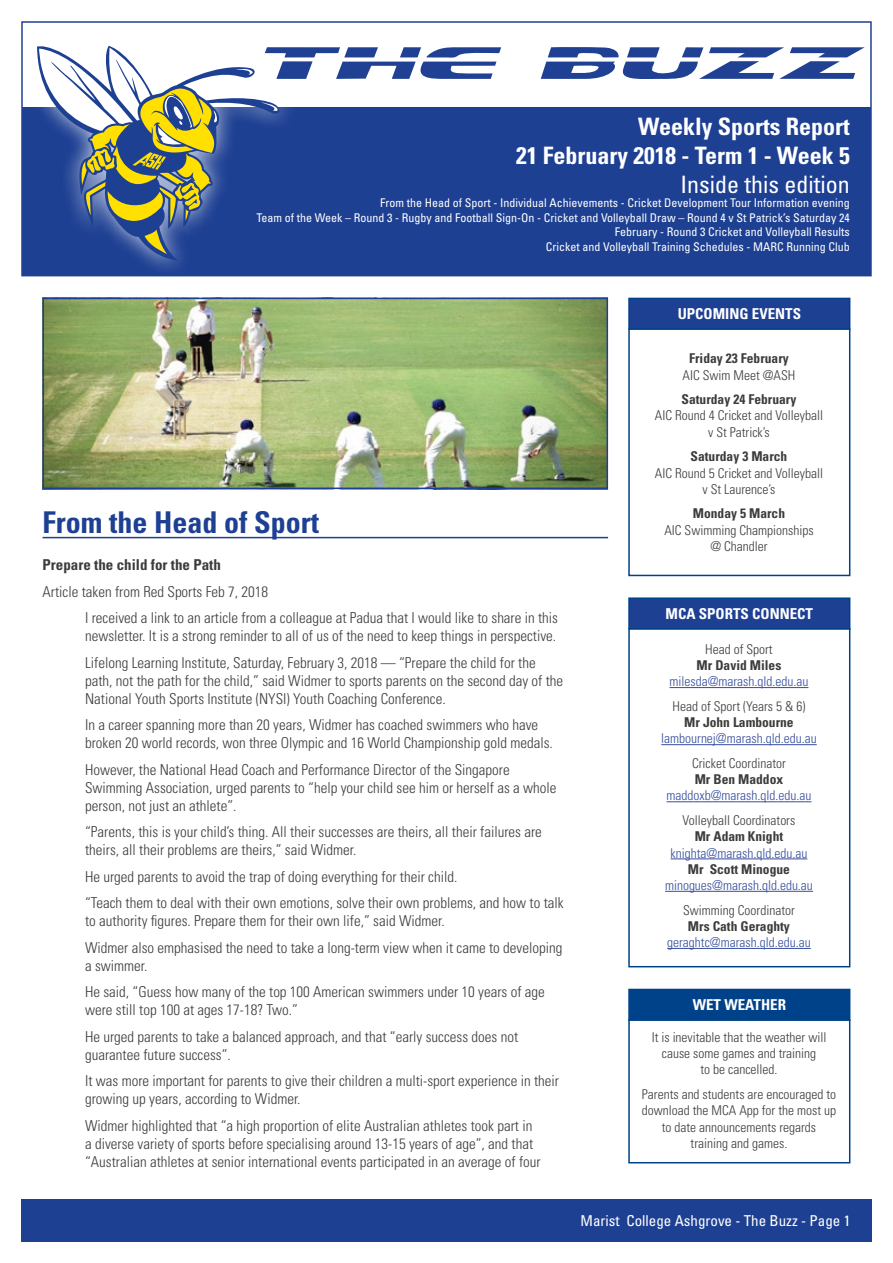
<style>
.page{position:relative;width:893px;height:1263px;background:#fff}
.page>*{position:absolute;margin:0;border:0;box-sizing:border-box;transform-origin:0 0}
.t1{font:700 condensed 30px "Univers LT Std";color:#1e4093}
.t2{font:700 condensed 24px/28.8px "Univers LT Std";color:#fff;text-align:right}
.t3{font:condensed 24px "Univers LT Std";color:#fff}
.t4{font:300 condensed 15px/26.5px "Univers LT Std";color:#3c3c3b}
.t5{font:700 condensed 15px "Univers LT Std";color:#fff}
.t6{font:condensed 15px "Univers LT Std";color:#fff}
.t7{font:700 condensed 15px "Univers LT Std";color:#3c3c3b}
.t8{font:300 condensed 13.5px/16.2px "Univers LT Std";color:#3c3c3b;text-align:center}
.t9{font:300 condensed 13.5px "Univers LT Std";color:#364e9d}
.t10{font:700 condensed 13.5px "Univers LT Std";color:#3c3c3b}
.t11{font:condensed 12px/14.4px "Univers LT Std";color:#fff;text-align:right}
</style>
<div class="page">
<div style="left:628px;top:328px;width:222px;height:248px;border:2px solid #004289"></div>
<div style="left:22px;top:107px;width:849px;height:168px;background:#1e4093"></div>
<div style="left:629px;top:298px;width:221px;height:31px;background:#1e4093"></div>
<div style="left:628px;top:298px;width:222px;height:32px;border:2px solid #004289"></div>
<div style="left:21px;top:21px;width:851px;height:255px;border:2px solid #1e4093"></div>
<div style="left:21px;top:1199px;width:851px;height:43px;background:#1e4093"></div>
<hr style="left:43px;top:537px;width:565px;height:1px;background:#1e4093">
<div style="left:18px;top:27px;width:280px;height:252px;background:#fff;opacity:.75"></div>
<svg style="left:35px;top:39px;width:466px;height:222px"></svg>
<svg style="left:541px;top:47px;width:324px;height:32px"></svg>
<img style="left:46px;top:301px;width:559px;height:185px">
<div style="left:43px;top:298px;width:565px;height:191px;border:2px solid #1e4093"></div>
<div style="left:628px;top:628px;width:222px;height:339px;border:2px solid #004289"></div>
<div style="left:629px;top:598px;width:221px;height:31px;background:#1e4093"></div>
<div style="left:628px;top:597px;width:222px;height:32px;border:2px solid #004289"></div>
<hr style="left:669px;top:687px;width:139px;height:1px;background:#364e9d">
<hr style="left:661px;top:744px;width:156px;height:1px;background:#364e9d">
<hr style="left:666px;top:801px;width:145px;height:1px;background:#364e9d">
<hr style="left:671px;top:858px;width:136px;height:1px;background:#364e9d">
<hr style="left:665px;top:891px;width:148px;height:1px;background:#364e9d">
<hr style="left:667px;top:948px;width:144px;height:1px;background:#364e9d">
<div style="left:628px;top:1019px;width:222px;height:144px;border:2px solid #004289"></div>
<div style="left:629px;top:989px;width:221px;height:31px;background:#004289"></div>
<div style="left:628px;top:989px;width:222px;height:32px;border:2px solid #004289"></div>
<h2 class="t2" style="left:516px;top:112px;width:335px">Weekly Sports Report<br>21 February 2018 - Term 1 - Week 5</h2>
<h2 class="t3" style="left:680px;top:169px;width:171px">Inside this edition</h2>
<p class="t11" style="left:256px;top:196px;width:595px">From the Head of Sport - Individual Achievements - Cricket Development Tour Information evening<br>Team of the Week – Round 3 - Rugby and Football Sign-On - Cricket and Volleyball Draw – Round 4 v St Patrick’s Saturday 24<br>February - Round 3 Cricket and Volleyball Results<br>Cricket and Volleyball Training Schedules - MARC Running Club</p>
<h1 class="t1" style="left:43px;top:504px;width:278px">From the Head of Sport</h1>
<p class="t7" style="left:43px;top:555px;width:180px">Prepare the child for the Path</p>
<p class="t4" style="left:85px;top:578px;width:475px;text-indent:-43px">Article taken from Red Sports Feb 7, 2018<br>I received a link to an article from a colleague at Padua that I would like to share in this</p>
<p class="t4" style="left:85px;top:622px;width:473px">newsletter. It is a strong reminder to all of us of the need to keep things in perspective.<br>Lifelong Learning Institute, Saturday, February 3, 2018 — “Prepare the child for the</p>
<p class="t4" style="left:85px;top:671px;width:480px;line-height:18px">path, not the path for the child,” said Widmer to sports parents on the second day of the<br>National Youth Sports Institute (NYSI) Youth Coaching Conference.</p>
<p class="t4" style="left:85px;top:716px;width:469px;line-height:18px">In a career spanning more than 20 years, Widmer has coached swimmers who have broken 20 world records, won three Olympic and 16 World Championship gold medals.</p>
<p class="t4" style="left:85px;top:760px;width:473px;line-height:18px">However, the National Head Coach and Performance Director of the Singapore<br>Swimming Association, urged parents to “help your child see him or herself as a whole person, not just an athlete”.</p>
<p class="t4" style="left:85px;top:823px;width:458px;line-height:18px">“Parents, this is your child’s thing. All their successes are theirs, all their failures are theirs, all their problems are theirs,” said Widmer.</p>
<p class="t4" style="left:85px;top:863px;width:480px">He urged parents to avoid the trap of doing everything for their child.<br>“Teach them to deal with their own emotions, solve their own problems, and how to talk</p>
<p class="t4" style="left:85px;top:907px;width:479px">to authority figures. Prepare them for their own life,” said Widmer.<br>Widmer also emphasised the need to take a long-term view when it came to developing</p>
<p class="t4" style="left:85px;top:952px;width:461px">a swimmer.<br>He said, “Guess how many of the top 100 American swimmers under 10 years of age</p>
<p class="t4" style="left:85px;top:997px;width:435px">were still top 100 at ages 17-18? Two.”<br>He urged parents to take a balanced approach, and that “early success does not</p>
<p class="t4" style="left:85px;top:1041px;width:475px">guarantee future success”.<br>It was more important for parents to give their children a multi-sport experience in their</p>
<p class="t4" style="left:85px;top:1086px;width:449px">growing up years, according to Widmer.<br>Widmer highlighted that “a high proportion of elite Australian athletes took part in</p>
<p class="t4" style="left:85px;top:1134px;width:457px;line-height:18px">a diverse variety of sports before specialising around 13-15 years of age”, and that “Australian athletes at senior international events participated in an average of four</p>
<p class="t5" style="left:678px;top:305px;width:125px">UPCOMING EVENTS</p>
<p class="t10" style="left:689px;top:350px;width:101px">Friday 23 February</p>
<p class="t8" style="left:683px;top:367px;width:114px">AIC Swim Meet @ASH</p>
<p class="t10" style="left:682px;top:391px;width:116px">Saturday 24 February</p>
<p class="t8" style="left:655px;top:408px;width:170px">AIC Round 4 Cricket and Volleyball v St Patrick’s</p>
<p class="t10" style="left:691px;top:448px;width:98px">Saturday 3 March</p>
<p class="t8" style="left:655px;top:465px;width:170px">AIC Round 5 Cricket and Volleyball v St Laurence’s</p>
<p class="t10" style="left:693px;top:505px;width:94px">Monday 5 March</p>
<p class="t8" style="left:664px;top:522px;width:151px">AIC Swimming Championships @ Chandler</p>
<p class="t5" style="left:666px;top:604px;width:149px">MCA SPORTS CONNECT</p>
<p class="t8" style="left:705px;top:641px;width:69px">Head of Sport</p>
<p class="t10" style="left:697px;top:657px;width:86px">Mr David Miles</p>
<p class="t9" style="left:669px;top:673px;width:140px">milesda@marash.qld.edu.au</p>
<p class="t8" style="left:673px;top:698px;width:134px">Head of Sport (Years 5 &amp; 6)</p>
<p class="t10" style="left:684px;top:714px;width:111px">Mr John Lambourne</p>
<p class="t9" style="left:661px;top:730px;width:157px">lambournej@marash.qld.edu.au</p>
<p class="t8" style="left:692px;top:755px;width:95px">Cricket Coordinator</p>
<p class="t10" style="left:695px;top:771px;width:90px">Mr Ben Maddox</p>
<p class="t9" style="left:666px;top:787px;width:146px">maddoxb@marash.qld.edu.au</p>
<p class="t8" style="left:683px;top:812px;width:114px">Volleyball Coordinators</p>
<p class="t10" style="left:695px;top:828px;width:90px">Mr Adam Knight</p>
<p class="t9" style="left:671px;top:845px;width:138px">knighta@marash.qld.edu.au</p>
<p class="t10" style="left:688px;top:861px;width:103px">Mr Scott Minogue</p>
<p class="t9" style="left:665px;top:877px;width:149px">minogues@marash.qld.edu.au</p>
<p class="t8" style="left:683px;top:902px;width:113px">Swimming Coordinator</p>
<p class="t10" style="left:688px;top:918px;width:103px">Mrs Cath Geraghty</p>
<p class="t9" style="left:667px;top:934px;width:145px">geraghtc@marash.qld.edu.au</p>
<p class="t5" style="left:693px;top:995px;width:95px">WET WEATHER</p>
<p class="t8" style="left:652px;top:1029px;width:176px">It is inevitable that the weather will cause some games and training<br>to be cancelled.</p>
<p class="t8" style="left:642px;top:1086px;width:196px">Parents and students are encouraged to download the MCA App for the most up to date announcements regards training and games.</p>
<p class="t6" style="left:580px;top:1211px;width:271px">Marist College Ashgrove - The Buzz - Page 1</p>
</div>
